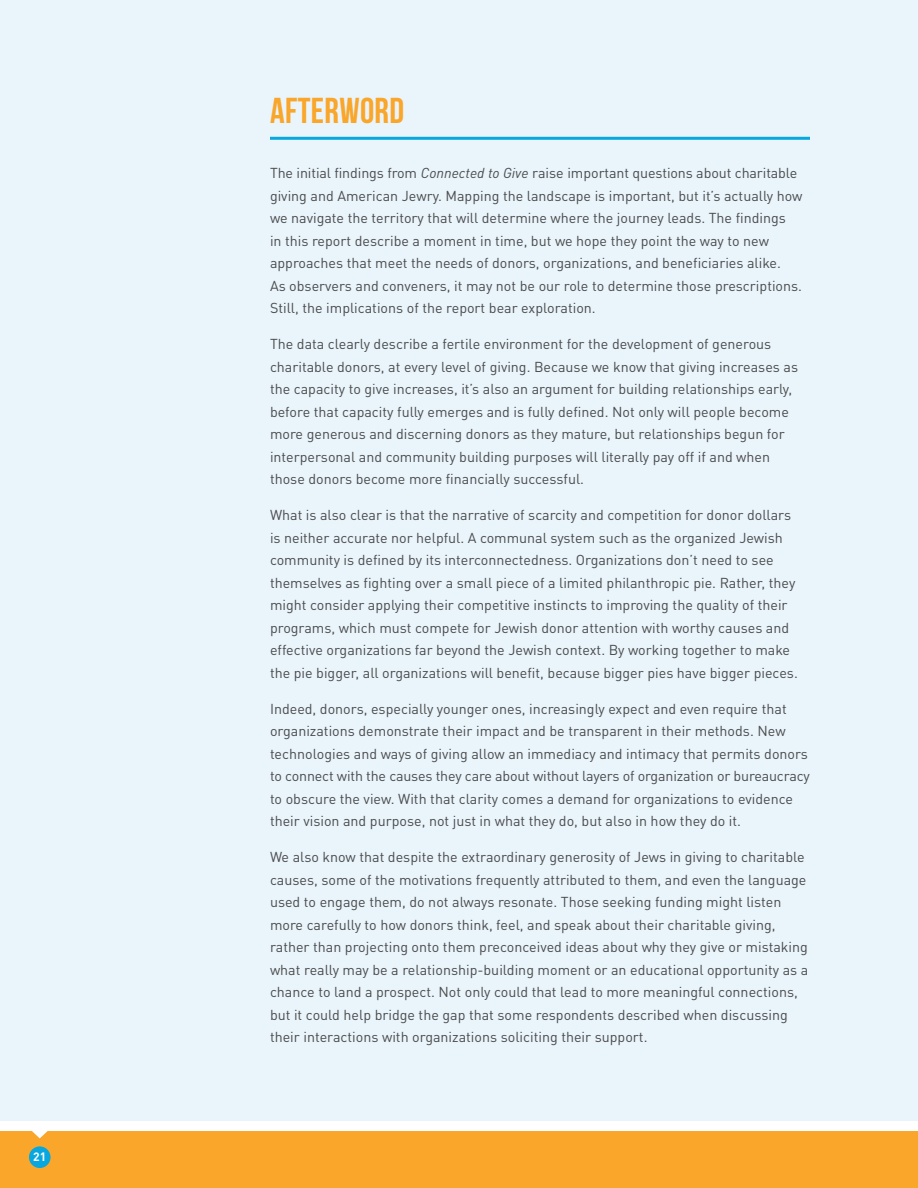
<style>
.page{position:relative;width:918px;height:1188px;background:#fff}
.page>*{position:absolute;margin:0;border:0;box-sizing:border-box;transform-origin:0 0}
.t1{font:36px "Bebas Neue";color:#f9a62a}
.t2{font:14.25px/22.5px "DIN Pro";color:#4b4c4d}
.t3{font:700 12px "DIN Pro";color:#fff}
.s1{font-style:italic}
</style>
<div class="page">
<div style="left:0;top:1131px;width:918px;height:57px;background:#f9a62a"></div>
<div style="left:29px;top:1146px;width:22px;height:22px;background:#08a7e0;border-radius:50%"></div>
<svg style="left:32px;top:1131px;width:16px;height:7px"></svg>
<div style="left:0;top:0;width:918px;height:1121px;background:#e9f4fb"></div>
<hr style="left:270px;top:137px;width:540px;height:3px;background:#08a7e0">
<p class="t3" style="left:33px;top:1147px;width:15px">21</p>
<h1 class="t1" style="left:270px;top:91px;width:105px">AFTERWORD</h1>
<p class="t2" style="left:270px;top:160px;width:534px">The initial findings from <span class="s1">Connected to Give</span> raise important questions about charitable giving and American Jewry. Mapping the landscape is important, but it’s actually how we navigate the territory that will determine where the journey leads. The findings<br>in this report describe a moment in time, but we hope they point the way to new approaches that meet the needs of donors, organizations, and beneficiaries alike.<br>As observers and conveners, it may not be our role to determine those prescriptions.<br>Still, the implications of the report bear exploration.</p>
<p class="t2" style="left:270px;top:331px;width:530px">The data clearly describe a fertile environment for the development of generous charitable donors, at every level of giving. Because we know that giving increases as the capacity to give increases, it’s also an argument for building relationships early, before that capacity fully emerges and is fully defined. Not only will people become more generous and discerning donors as they mature, but relationships begun for interpersonal and community building purposes will literally pay off if and when those donors become more financially successful.</p>
<p class="t2" style="left:270px;top:502px;width:529px">What is also clear is that the narrative of scarcity and competition for donor dollars is neither accurate nor helpful. A communal system such as the organized Jewish community is defined by its interconnectedness. Organizations don’t need to see themselves as fighting over a small piece of a limited philanthropic pie. Rather, they might consider applying their competitive instincts to improving the quality of their programs, which must compete for Jewish donor attention with worthy causes and effective organizations far beyond the Jewish context. By working together to make the pie bigger, all organizations will benefit, because bigger pies have bigger pieces.</p>
<p class="t2" style="left:270px;top:696px;width:541px">Indeed, donors, especially younger ones, increasingly expect and even require that organizations demonstrate their impact and be transparent in their methods. New technologies and ways of giving allow an immediacy and intimacy that permits donors to connect with the causes they care about without layers of organization or bureaucracy to obscure the view. With that clarity comes a demand for organizations to evidence their vision and purpose, not just in what they do, but also in how they do it.</p>
<p class="t2" style="left:270px;top:844px;width:540px">We also know that despite the extraordinary generosity of Jews in giving to charitable causes, some of the motivations frequently attributed to them, and even the language used to engage them, do not always resonate. Those seeking funding might listen more carefully to how donors think, feel, and speak about their charitable giving, rather than projecting onto them preconceived ideas about why they give or mistaking what really may be a relationship-building moment or an educational opportunity as a chance to land a prospect. Not only could that lead to more meaningful connections, but it could help bridge the gap that some respondents described when discussing their interactions with organizations soliciting their support.</p>
</div>
